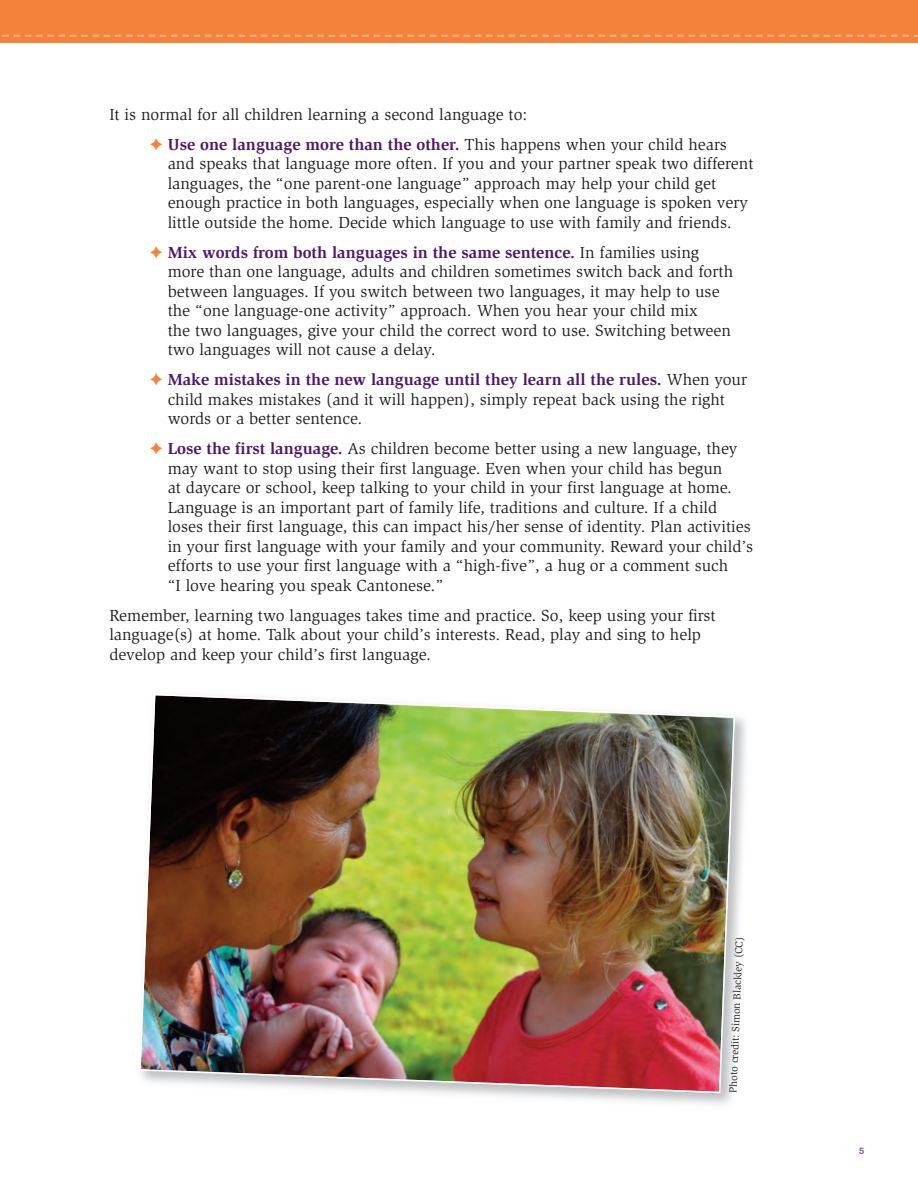
<style>
.page{position:relative;width:918px;height:1188px;background:#fff}
.page>*{position:absolute;margin:0;border:0;box-sizing:border-box;transform-origin:0 0}
.t1{font:16.5px/19.5px "Slimbach";color:#231f20}
.t2{font:10.5px "Slimbach";color:#231f20}
.t3{font:700 9px "Helvetica Neue";color:#90509f}
.s1{font-weight:700;color:#50186c}
</style>
<div class="page">
<div style="left:0;top:0;width:918px;height:43px;background:#f4823b"></div>
<svg style="left:2px;top:35px;width:916px;height:2px"></svg>
<img style="left:138px;top:693px;width:598px;height:401px">
<p class="t1" style="left:109px;top:106px;width:420px">It is normal for all children learning a second language to:</p>
<p class="t1" style="left:168px;top:136px;width:587px"><span class="s1">Use one language more than the other.</span> This happens when your child hears and speaks that language more often. If you and your partner speak two different languages, the “one parent-one language” approach may help your child get enough practice in both languages, especially when one language is spoken very little outside the home. Decide which language to use with family and friends.</p>
<p class="t1" style="left:168px;top:244px;width:567px"><span class="s1">Mix words from both languages in the same sentence.</span> In families using more than one language, adults and children sometimes switch back and forth between languages. If you switch between two languages, it may help to use the “one language-one activity” approach. When you hear your child mix<br>the two languages, give your child the correct word to use. Switching between two languages will not cause a delay.</p>
<p class="t1" style="left:168px;top:371px;width:581px"><span class="s1">Make mistakes in the new language until they learn all the rules.</span> When your child makes mistakes (and it will happen), simply repeat back using the right words or a better sentence.</p>
<p class="t1" style="left:168px;top:440px;width:587px"><span class="s1">Lose the first language.</span> As children become better using a new language, they may want to stop using their first language. Even when your child has begun<br>at daycare or school, keep talking to your child in your first language at home.<br>Language is an important part of family life, traditions and culture. If a child loses their first language, this can impact his/her sense of identity. Plan activities in your first language with your family and your community. Reward your child’s efforts to use your first language with a “high-five”, a hug or a comment such<br>“I love hearing you speak Cantonese.”</p>
<p class="t1" style="left:109px;top:607px;width:608px">Remember, learning two languages takes time and practice. So, keep using your first language(s) at home. Talk about your child’s interests. Read, play and sing to help develop and keep your child’s first language.</p>
<p class="t2" style="left:729px;top:1093px;width:158px;rotate:-88deg">Photo credit: Simon Blackley (CC)</p>
<p class="t3" style="left:859px;top:1145px;width:7px">5</p>
</div>
